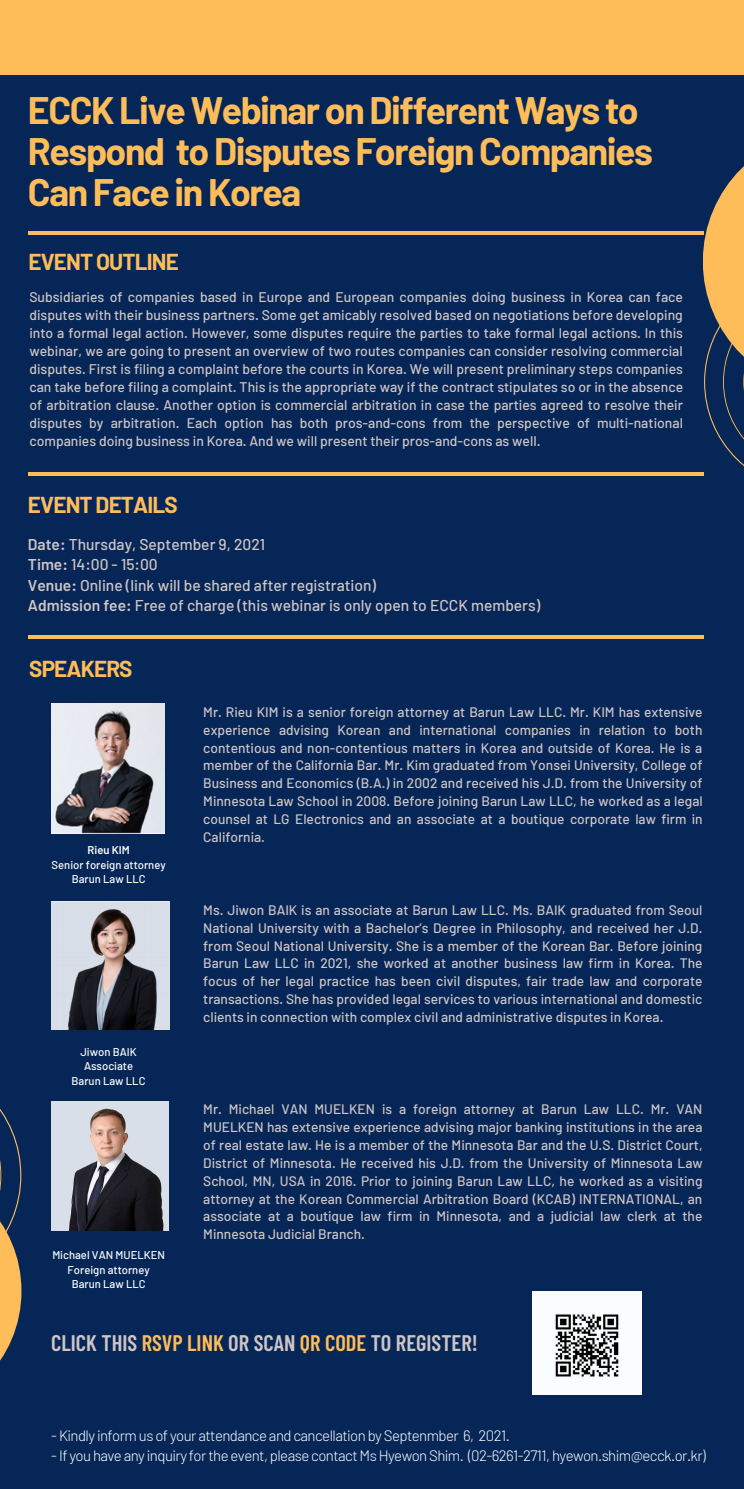
<style>
.page{position:relative;width:744px;height:1489px;background:#fff}
.page>*{position:absolute;margin:0;border:0;box-sizing:border-box;transform-origin:0 0}
.t1{font:700 37.44px/41px "Barlow";letter-spacing:-.04em;color:#ffbd59}
.t2{font:600 22.5px "Barlow Condensed";color:#cfc5c5}
.t3{font:700 22.5px "Barlow";letter-spacing:-.04em;color:#ffbd59}
.t4{font:500 15.62px "Barlow";color:#cfc5c5}
.t5{font:300 15px "Barlow";letter-spacing:-.04em;color:#fff}
.t6{font:500 13.94px/18px "Barlow";color:#cfc5c5;text-align:justify}
.t7{font:500 13.75px/17.8px "Barlow";color:#cfc5c5;text-align:justify}
.t8{font:500 11.25px "Barlow";color:#fff}
.t9{font:600 11.25px "Barlow";color:#fff}
.s1{font-weight:600}
.s2{color:#ffbd59}
</style>
<div class="page">
<div style="left:0;top:0;width:744px;height:1488px;background:#052657"></div>
<hr style="left:28px;top:231px;width:676px;height:3px;background:#ffbd59">
<div style="left:0;top:0;width:744px;height:75px;background:#ffbd59"></div>
<svg style="left:0;top:1290px;width:21px;height:71px"></svg>
<svg style="left:0;top:1108px;width:21px;height:182px"></svg>
<hr style="left:28px;top:635px;width:676px;height:4px;background:#ffbd59">
<svg style="left:704px;top:393px;width:40px;height:73px"></svg>
<hr style="left:28px;top:472px;width:676px;height:4px;background:#ffbd59">
<svg style="left:703px;top:166px;width:41px;height:227px;fill:#ffbd59"></svg>
<img style="left:533px;top:1291px;width:109px;height:103px">
<img style="left:51px;top:703px;width:113px;height:130px">
<img style="left:51px;top:901px;width:118px;height:128px">
<img style="left:51px;top:1101px;width:118px;height:129px">
<p class="t1" style="left:28px;top:88px;width:627px">ECCK Live Webinar on Different Ways to<br>Respond to Disputes Foreign Companies<br>Can Face in Korea</p>
<p class="t3" style="left:28px;top:248px;width:152px">EVENT OUTLINE</p>
<p class="t6" style="left:29px;top:287px;width:655px">Subsidiaries of companies based in Europe and European companies doing business in Korea can face disputes with their business partners. Some get amicably resolved based on negotiations before developing into a formal legal action. However, some disputes require the parties to take formal legal actions. In this webinar, we are going to present an overview of two routes companies can consider resolving commercial disputes. First is filing a complaint before the courts in Korea. We will present preliminary steps companies can take before filing a complaint. This is the appropriate way if the contract stipulates so or in the absence of arbitration clause. Another option is commercial arbitration in case the parties agreed to resolve their disputes by arbitration. Each option has both pros-and-cons from the perspective of multi-national companies doing business in Korea. And we will present their pros-and-cons as well.</p>
<p class="t3" style="left:28px;top:490px;width:151px">EVENT DETAILS</p>
<p class="t4" style="left:28px;top:534px;width:239px"><span class="s1">Date:</span> Thursday, September 9, 2021</p>
<p class="t4" style="left:28px;top:554px;width:131px"><span class="s1">Time:</span> 14:00 - 15:00</p>
<p class="t4" style="left:28px;top:575px;width:350px"><span class="s1">Venue:</span> Online (link will be shared after registration)</p>
<p class="t4" style="left:28px;top:595px;width:514px"><span class="s1">Admission fee:</span> Free of charge (this webinar is only open to ECCK members)</p>
<p class="t3" style="left:29px;top:654px;width:105px">SPEAKERS</p>
<p class="t9" style="left:88px;top:843px;width:44px">Rieu KIM</p>
<p class="t8" style="left:52px;top:857px;width:116px">Senior foreign attorney</p>
<p class="t8" style="left:72px;top:872px;width:75px">Barun Law LLC</p>
<p class="t8" style="left:80px;top:1044px;width:58px">Jiwon BAIK</p>
<p class="t8" style="left:84px;top:1059px;width:51px">Associate</p>
<p class="t8" style="left:72px;top:1073px;width:75px">Barun Law LLC</p>
<p class="t8" style="left:52px;top:1248px;width:114px">Michael VAN MUELKEN</p>
<p class="t8" style="left:68px;top:1262px;width:84px">Foreign attorney</p>
<p class="t8" style="left:72px;top:1277px;width:75px">Barun Law LLC</p>
<p class="t7" style="left:203px;top:702px;width:501px">Mr. Rieu KIM is a senior foreign attorney at Barun Law LLC. Mr. KIM has extensive experience advising Korean and international companies in relation to both contentious and non-contentious matters in Korea and outside of Korea. He is a member of the California Bar. Mr. Kim graduated from Yonsei University, College of Business and Economics (B.A.) in 2002 and received his J.D. from the University of Minnesota Law School in 2008. Before joining Barun Law LLC, he worked as a legal counsel at LG Electronics and an associate at a boutique corporate law firm in California.</p>
<p class="t7" style="left:203px;top:900px;width:501px">Ms. Jiwon BAIK is an associate at Barun Law LLC. Ms. BAIK graduated from Seoul National University with a Bachelor’s Degree in Philosophy, and received her J.D. from Seoul National University. She is a member of the Korean Bar. Before joining Barun Law LLC in 2021, she worked at another business law firm in Korea. The focus of her legal practice has been civil disputes, fair trade law and corporate transactions. She has provided legal services to various international and domestic clients in connection with complex civil and administrative disputes in Korea.</p>
<p class="t7" style="left:203px;top:1100px;width:501px">Mr. Michael VAN MUELKEN is a foreign attorney at Barun Law LLC. Mr. VAN MUELKEN has extensive experience advising major banking institutions in the area of real estate law. He is a member of the Minnesota Bar and the U.S. District Court, District of Minnesota. He received his J.D. from the University of Minnesota Law School, MN, USA in 2016. Prior to joining Barun Law LLC, he worked as a visiting attorney at the Korean Commercial Arbitration Board (KCAB) INTERNATIONAL, an associate at a boutique law firm in Minnesota, and a judicial law clerk at the Minnesota Judicial Branch.</p>
<p class="t2" style="left:51px;top:1328px;width:428px">CLICK THIS <span class="s2">RSVP LINK</span> OR SCAN <span class="s2">QR CODE</span> TO REGISTER!</p>
<p class="t5" style="left:51px;top:1426px;width:460px">- Kindly inform us of your attendance and cancellation by Septenmber 6, 2021.</p>
<p class="t5" style="left:51px;top:1445px;width:656px">- If you have any inquiry for the event, please contact Ms Hyewon Shim. (02-6261-2711, hyewon.shim@ecck.or.kr)</p>
</div>
